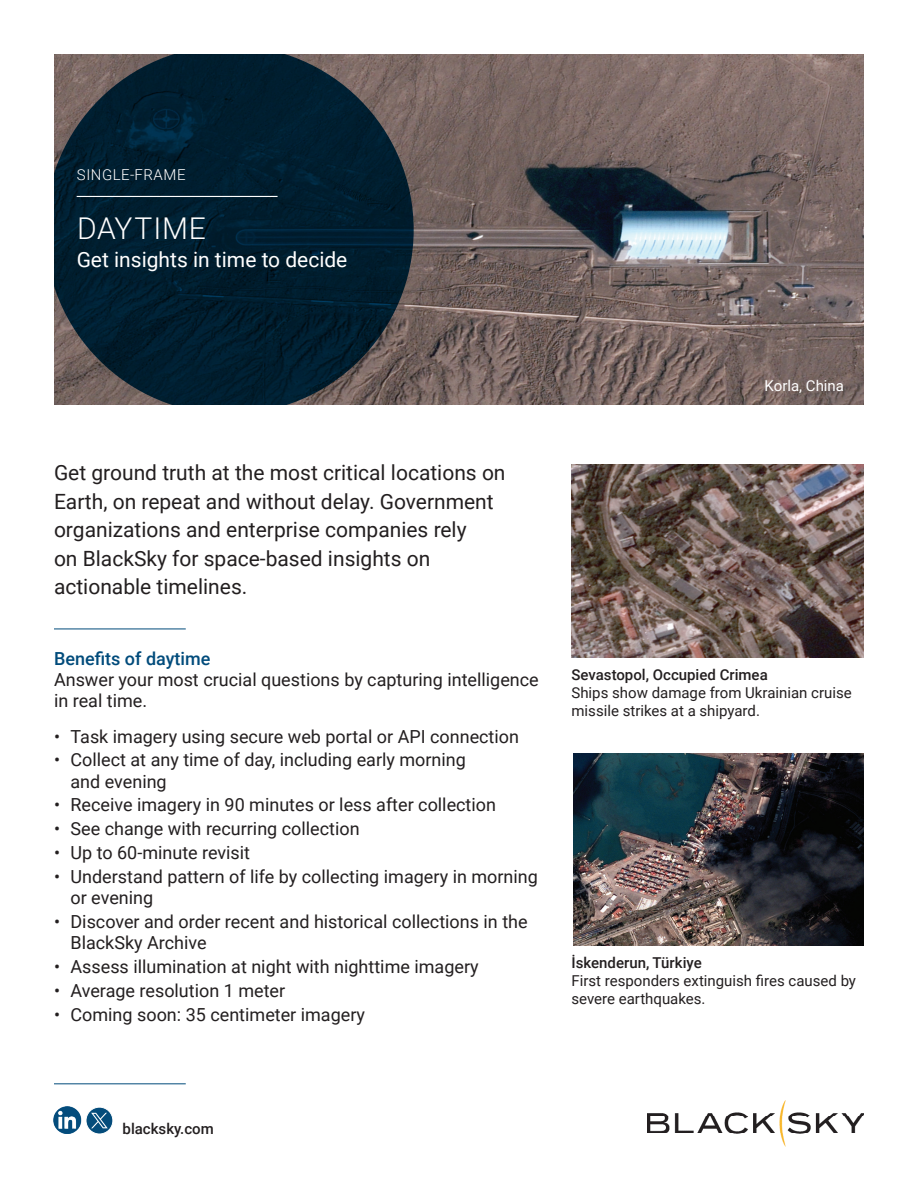
<style>
.page{position:relative;width:918px;height:1188px;background:#fff}
.page>*{position:absolute;margin:0;border:0;box-sizing:border-box;transform-origin:0 0}
.t1{font:300 30px "Roboto";letter-spacing:.025em;color:#fff}
.t2{font:21px/28.5px "Roboto";color:#231f20}
.t3{font:21px "Roboto";color:#fff}
.t4{font:18px/21px "Roboto";color:#231f20}
.t5{font:500 18px "Roboto";color:#004b7b}
.t6{font:15px/18px "Roboto";color:#231f20}
.t7{font:500 15px "Roboto";color:#231f20}
.t8{font:300 15px "Roboto";letter-spacing:.035em;color:#fff}
.t9{font:15px "Roboto";color:#fff}
</style>
<div class="page">
<img style="left:414px;top:54px;width:450px;height:351px">
<svg style="left:54px;top:54px;width:360px;height:351px;background:#142a37"></svg>
<img style="left:647px;top:1101px;width:217px;height:45px">
<hr style="left:54px;top:629px;width:132px;height:1px;background:#004b7b">
<hr style="left:54px;top:1083px;width:132px;height:1px;background:#004b7b">
<hr style="left:77px;top:196px;width:201px;height:1px;background:#fff">
<img style="left:573px;top:754px;width:291px;height:192px">
<img style="left:572px;top:464px;width:292px;height:194px">
<img style="left:53px;top:1107px;width:29px;height:27px">
<svg style="left:86px;top:1107px;width:27px;height:27px"></svg>
<div style="left:86px;top:1107px;width:27px;height:27px;border:1px solid #fff;border-radius:50%"></div>
<svg style="left:91px;top:1113px;width:17px;height:15px"></svg>
<p class="t8" style="left:77px;top:164px;width:110px">SINGLE-FRAME</p>
<h1 class="t1" style="left:77px;top:207px;width:130px">DAYTIME</h1>
<p class="t3" style="left:77px;top:245px;width:272px">Get insights in time to decide</p>
<p class="t2" style="left:54px;top:458px;width:453px">Get ground truth at the most critical locations on Earth, on repeat and without delay. Government organizations and enterprise companies rely<br>on BlackSky for space-based insights on actionable timelines.</p>
<p class="t5" style="left:54px;top:646px;width:158px">Benefits of daytime</p>
<p class="t4" style="left:54px;top:668px;width:486px">Answer your most crucial questions by capturing intelligence in real time.</p>
<p class="t4" style="left:54px;top:725px;width:467px">• Task imagery using secure web portal or API connection</p>
<p class="t4" style="left:71px;top:749px;width:397px;text-indent:-17px">• Collect at any time of day, including early morning and evening</p>
<p class="t4" style="left:54px;top:794px;width:444px">• Receive imagery in 90 minutes or less after collection</p>
<p class="t4" style="left:54px;top:818px;width:307px">• See change with recurring collection</p>
<p class="t4" style="left:54px;top:842px;width:198px">• Up to 60-minute revisit</p>
<p class="t4" style="left:71px;top:866px;width:469px;text-indent:-17px">• Understand pattern of life by collecting imagery in morning or evening</p>
<p class="t4" style="left:71px;top:911px;width:459px;text-indent:-17px">• Discover and order recent and historical collections in the<br>BlackSky Archive</p>
<p class="t4" style="left:54px;top:956px;width:426px">• Assess illumination at night with nighttime imagery</p>
<p class="t4" style="left:54px;top:980px;width:233px">• Average resolution 1 meter</p>
<p class="t4" style="left:54px;top:1004px;width:313px">• Coming soon: 35 centimeter imagery</p>
<p class="t9" style="left:765px;top:376px;width:81px">Korla, China</p>
<p class="t7" style="left:572px;top:664px;width:198px">Sevastopol, Occupied Crimea</p>
<p class="t6" style="left:572px;top:683px;width:282px">Ships show damage from Ukrainian cruise missile strikes at a shipyard.</p>
<p class="t7" style="left:572px;top:952px;width:132px">İskenderun, Türkiye</p>
<p class="t6" style="left:572px;top:971px;width:286px">First responders extinguish fires caused by severe earthquakes.</p>
<p class="t7" style="left:123px;top:1118px;width:93px">blacksky.com</p>
</div>
